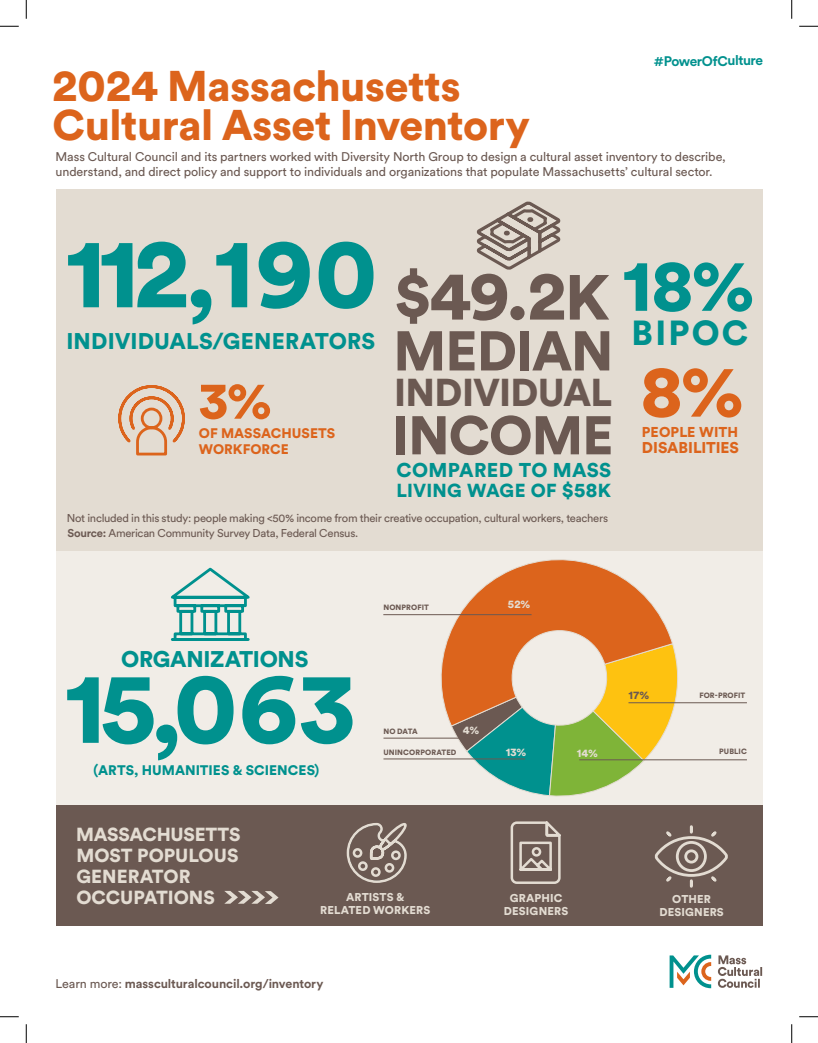
<style>
.page{position:relative;width:818px;height:1043px;background:#fff}
.page>*{position:absolute;margin:0;border:0;box-sizing:border-box;transform-origin:0 0}
.t1{font:900 100.88px "Circular Std";color:#00918e}
.t2{font:900 98.88px "Circular Std";letter-spacing:-.02em;color:#00918e}
.t3{font:900 73.12px "Circular Std";color:#00918e}
.t4{font:900 73.12px "Circular Std";color:#dc641c}
.t5{font:900 69.12px "Circular Std";color:#6b5952}
.t6{font:900 55.38px "Circular Std";letter-spacing:-.02em;color:#6b5952}
.t7{font:900 53.75px "Circular Std";letter-spacing:-.015em;color:#6b5952}
.t8{font:900 52.25px "Circular Std";color:#dc641c}
.t9{font:900 42.5px/38.8px "Circular Std";letter-spacing:-.01em;color:#dc641c}
.t10{font:900 38.38px "Circular Std";letter-spacing:-.015em;color:#6b5952}
.t11{font:900 34.5px "Circular Std";letter-spacing:.065em;color:#00918e}
.t12{font:900 22.5px "Circular Std";color:#00918e}
.t13{font:900 19.88px "Circular Std";letter-spacing:.015em;color:#00918e}
.t14{font:900 18.75px/21.2px "Circular Std";letter-spacing:-.005em;color:#e3dcd2}
.t15{font:900 18.62px "Circular Std";letter-spacing:.01em;color:#00918e}
.t16{font:900 15.5px "Circular Std";color:#dc641c}
.t17{font:900 14.12px "Circular Std";color:#dc641c}
.t18{font:900 13.75px "Circular Std";letter-spacing:.005em;color:#00918e}
.t19{font:900 13.75px/16.2px "Circular Std";color:#dc641c}
.t20{font:700 13.75px "Circular Std";letter-spacing:-.04em;color:#00918e}
.t21{font:12.5px/15px "Circular Std";letter-spacing:-.01em;color:#6b5952}
.t22{font:700 12.5px "Circular Std";letter-spacing:-.01em;color:#6b5952}
.t23{font:11.25px/14.8px "Circular Std";letter-spacing:-.025em;color:#6b5952}
.t24{font:900 11.25px/12.5px "Circular Std";letter-spacing:.015em;color:#e3dcd2;text-align:center}
.t25{font:900 11.25px "Circular Std";color:#6b5952}
.t26{font:900 7.62px "Circular Std";letter-spacing:.015em;color:#6b5952}
.s1{font-size:45px}
.s2{font-size:62.88px}
.s3{font-size:20.25px}
.s4{font-weight:700}
.s5{font-weight:400}
</style>
<div class="page">
<div style="left:56px;top:473px;width:706px;height:423px;background:#f1ede7"></div>
<svg style="left:717px;top:955px;width:45px;height:32px"></svg>
<svg style="left:669px;top:954px;width:42px;height:34px"></svg>
<div style="left:56px;top:189px;width:706px;height:361px;background:#e3dcd2"></div>
<svg style="left:118px;top:385px;width:67px;height:71px"></svg>
<svg style="left:476px;top:201px;width:85px;height:69px"></svg>
<svg style="left:170px;top:567px;width:80px;height:74px"></svg>
<div style="left:56px;top:804px;width:706px;height:121px;background:#6b5952"></div>
<svg style="left:224px;top:890px;width:54px;height:14px"></svg>
<svg style="left:654px;top:825px;width:74px;height:63px"></svg>
<svg style="left:450px;top:645px;width:235px;height:152px"></svg>
<svg style="left:425px;top:550px;width:248px;height:177px"></svg>
<hr style="left:383px;top:614px;width:148px;height:1px;background:#6b5952">
<hr style="left:628px;top:702px;width:119px;height:1px;background:#6b5952">
<hr style="left:579px;top:759px;width:168px;height:1px;background:#6b5952">
<hr style="left:383px;top:737px;width:85px;height:1px;background:#6b5952">
<hr style="left:383px;top:758px;width:142px;height:1px;background:#6b5952">
<svg style="left:510px;top:821px;width:51px;height:63px"></svg>
<svg style="left:346px;top:822px;width:61px;height:61px"></svg>
<svg style="left:0;top:25px;width:19px;height:2px"></svg>
<svg style="left:799px;top:25px;width:19px;height:2px"></svg>
<svg style="left:0;top:1016px;width:19px;height:1px"></svg>
<svg style="left:799px;top:1016px;width:19px;height:1px"></svg>
<svg style="left:25px;top:0;width:2px;height:19px"></svg>
<svg style="left:25px;top:1024px;width:2px;height:18px"></svg>
<svg style="left:791px;top:0;width:1px;height:19px"></svg>
<svg style="left:791px;top:1024px;width:1px;height:18px"></svg>
<p class="t20" style="left:654px;top:52px;width:111px">#PowerOfCulture</p>
<h3 class="t9" style="left:52px;top:66px;width:479px"><span class="s1">2024</span> Massachusetts<br>Cultural Asset Inventory</h3>
<p class="t21" style="left:56px;top:149px;width:671px">Mass Cultural Council and its partners worked with Diversity North Group to design a cultural asset inventory to describe, understand, and direct policy and support to individuals and organizations that populate Massachusetts’ cultural sector.</p>
<h2 class="t2" style="left:65px;top:207px;width:314px">112,190</h2>
<h3 class="t12" style="left:66px;top:326px;width:310px">INDIVIDUALS/GENERATORS</h3>
<h3 class="t8" style="left:199px;top:365px;width:74px">3%</h3>
<p class="t19" style="left:199px;top:425px;width:138px">OF MASSACHUSETS<br>WORKFORCE</p>
<h3 class="t5" style="left:394px;top:249px;width:217px"><span class="s2">$</span>49.2<span class="s2">K</span></h3>
<h3 class="t6" style="left:393px;top:314px;width:222px">MEDIAN</h3>
<h3 class="t10" style="left:394px;top:367px;width:219px">INDIVIDUAL</h3>
<h3 class="t7" style="left:392px;top:399px;width:223px">INCOME</h3>
<h3 class="t13" style="left:396px;top:456px;width:216px">COMPARED TO MASS</h3>
<h3 class="t15" style="left:396px;top:478px;width:216px">LIVING WAGE OF <span class="s3">$58</span>K</h3>
<p class="t23" style="left:67px;top:510px;width:543px">Not included in this study: people making &lt;50% income from their creative occupation, cultural workers, teachers<br><span class="s4">Source:</span> American Community Survey Data, Federal Census.</p>
<h3 class="t3" style="left:621px;top:236px;width:134px">18%</h3>
<h3 class="t11" style="left:631px;top:309px;width:118px">BIPOC</h3>
<h3 class="t4" style="left:640px;top:342px;width:105px">8%</h3>
<p class="t17" style="left:642px;top:422px;width:98px">PEOPLE WITH</p>
<p class="t16" style="left:642px;top:437px;width:98px">DISABILITIES</p>
<h3 class="t12" style="left:121px;top:643px;width:189px">ORGANIZATIONS</h3>
<h1 class="t1" style="left:64px;top:640px;width:293px">15,063</h1>
<p class="t18" style="left:94px;top:761px;width:227px">(ARTS, HUMANITIES &amp; SCIENCES)</p>
<p class="t26" style="left:383px;top:602px;width:47px">NONPROFIT</p>
<p class="t24" style="left:508px;top:598px;width:24px">52%</p>
<p class="t26" style="left:383px;top:726px;width:36px">NO DATA</p>
<p class="t24" style="left:463px;top:723px;width:18px">4%</p>
<p class="t26" style="left:383px;top:747px;width:75px">UNINCORPORATED</p>
<p class="t24" style="left:505px;top:745px;width:22px">13%</p>
<p class="t24" style="left:576px;top:746px;width:23px">14%</p>
<p class="t25" style="left:628px;top:688px;width:22px">17%</p>
<p class="t26" style="left:699px;top:690px;width:48px">FOR-PROFIT</p>
<p class="t26" style="left:719px;top:746px;width:29px">PUBLIC</p>
<h3 class="t14" style="left:76px;top:822px;width:166px">MASSACHUSETTS<br>MOST POPULOUS<br>GENERATOR<br>OCCUPATIONS</h3>
<p class="t24" style="left:320px;top:890px;width:111px">ARTISTS &amp;<br>RELATED WORKERS</p>
<p class="t24" style="left:504px;top:891px;width:66px">GRAPHIC<br>DESIGNERS</p>
<p class="t24" style="left:659px;top:892px;width:66px">OTHER<br>DESIGNERS</p>
<p class="t22" style="left:56px;top:975px;width:269px"><span class="s5">Learn more:</span> massculturalcouncil.org/inventory</p>
</div>
